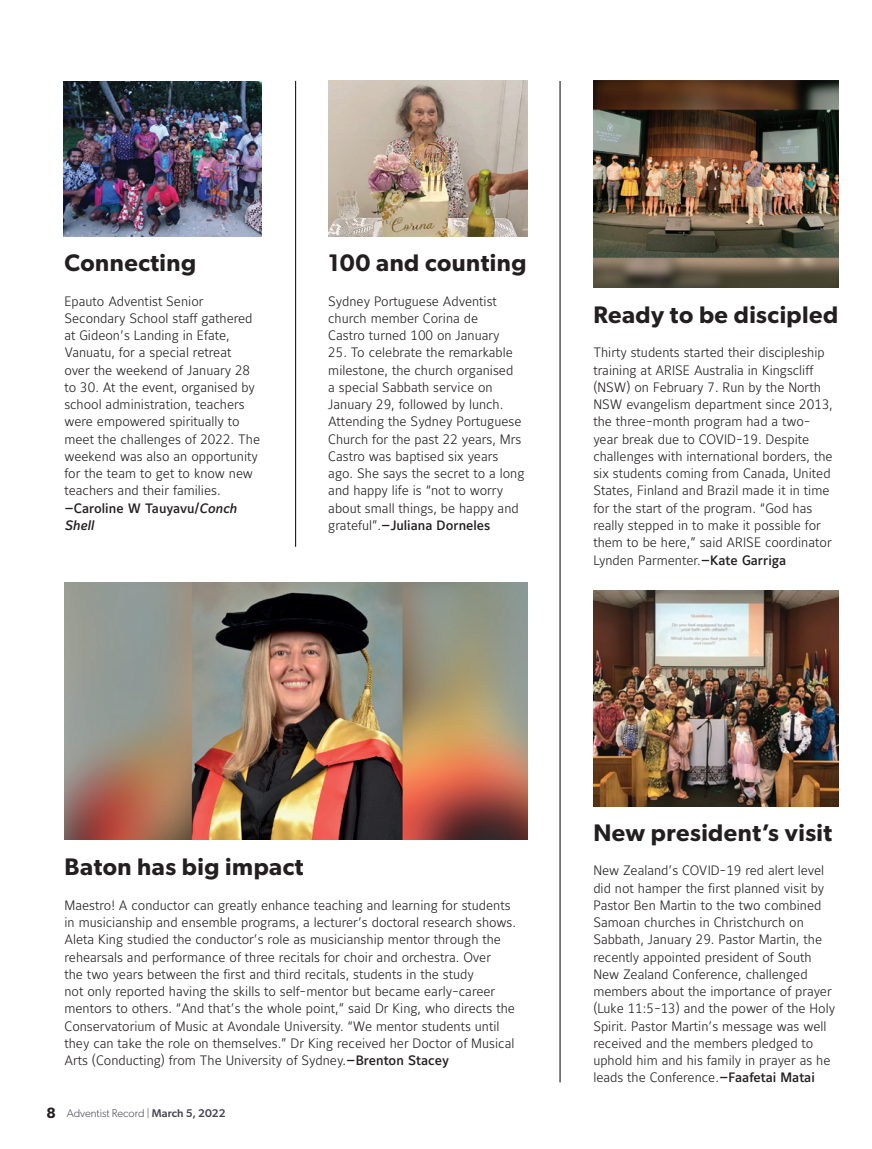
<style>
.page{position:relative;width:872px;height:1149px;background:#fff}
.page>*{position:absolute;margin:0;border:0;box-sizing:border-box;transform-origin:0 0}
.t1{font:600 24px "Gibson";letter-spacing:.02em;color:#231f20}
.t2{font:13.5px/17.2px "Maurea Light Tf";color:#231f20}
.t3{font:13.5px "Maurea Medium Tf";color:#231f20}
.t4{font:13.5px "Maurea Medium Italic Lf";color:#231f20}
.t5{font:300 11.25px "Gibson";color:#444250}
.s1{font-family:"Maurea Medium Italic Lf"}
.s2{font-family:"Maurea Light Tf"}
.s3{font-family:"Maurea Medium Tf"}
.s4{font-weight:600;font-size:15px;color:#231f20}
.s5{font-weight:500}
</style>
<div class="page">
<hr style="left:560px;top:81px;width:1px;height:1000px;background:#000">
<img style="left:64px;top:82px;width:197px;height:154px">
<img style="left:328px;top:81px;width:200px;height:155px">
<img style="left:64px;top:582px;width:464px;height:257px">
<img style="left:593px;top:590px;width:245px;height:216px">
<img style="left:593px;top:81px;width:245px;height:206px">
<hr style="left:295px;top:81px;width:1px;height:465px;background:#000">
<h1 class="t1" style="left:64px;top:248px;width:133px">Connecting</h1>
<p class="t2" style="left:64px;top:293px;width:197px">Epauto Adventist Senior<br>Secondary School staff gathered at Gideon’s Landing in Efate,<br>Vanuatu, for a special retreat<br>over the weekend of January 28 to 30. At the event, organised by school administration, teachers were empowered spiritually to meet the challenges of 2022. The weekend was also an opportunity for the team to get to know new teachers and their families.</p>
<p class="t3" style="left:64px;top:500px;width:174px">—Caroline W Tauyavu/<span class="s1">Conch</span></p>
<p class="t4" style="left:64px;top:517px;width:31px">Shell</p>
<h1 class="t1" style="left:328px;top:248px;width:200px">100 and counting</h1>
<p class="t2" style="left:328px;top:293px;width:173px">Sydney Portuguese Adventist church member Corina de<br>Castro turned 100 on January</p>
<p class="t2" style="left:328px;top:344px;width:198px">25. To celebrate the remarkable milestone, the church organised<br>a special Sabbath service on<br>January 29, followed by lunch.<br>Attending the Sydney Portuguese<br>Church for the past 22 years, Mrs<br>Castro was baptised six years ago. She says the secret to a long and happy life is “not to worry about small things, be happy and</p>
<p class="t3" style="left:328px;top:517px;width:164px"><span class="s2">grateful”.</span>—Juliana Dorneles</p>
<h1 class="t1" style="left:593px;top:300px;width:246px">Ready to be discipled</h1>
<p class="t2" style="left:593px;top:344px;width:241px">Thirty students started their discipleship training at ARISE Australia in Kingscliff (NSW) on February 7. Run by the North NSW evangelism department since 2013, the three-month program had a two&shy;year break due to COVID-19. Despite challenges with international borders, the six students coming from Canada, United States, Finland and Brazil made it in time for the start of the program. “God has really stepped in to make it possible for them to be here,” said ARISE coordinator Lynden Parmenter.<span class="s3">—Kate Garriga</span></p>
<h1 class="t1" style="left:64px;top:852px;width:240px">Baton has big impact</h1>
<p class="t2" style="left:64px;top:896px;width:453px">Maestro! A conductor can greatly enhance teaching and learning for students in musicianship and ensemble programs, a lecturer’s doctoral research shows.<br>Aleta King studied the conductor’s role as musicianship mentor through the rehearsals and performance of three recitals for choir and orchestra. Over<br>the two years between the first and third recitals, students in the study<br>not only reported having the skills to self-mentor but became early-career mentors to others. “And that’s the whole point,” said Dr King, who directs the Conservatorium of Music at Avondale University. “We mentor students until they can take the role on themselves.” Dr King received her Doctor of Musical Arts (Conducting) from The University of Sydney.<span class="s3">—Brenton Stacey</span></p>
<p class="t5" style="left:46px;top:1105px;width:180px"><span class="s4">8</span> Adventist Record | <span class="s5">March 5, 2022</span></p>
<h1 class="t1" style="left:593px;top:817px;width:240px">New president’s visit</h1>
<p class="t2" style="left:593px;top:862px;width:243px">New Zealand’s COVID-19 red alert level did not hamper the first planned visit by Pastor Ben Martin to the two combined Samoan churches in Christchurch on Sabbath, January 29. Pastor Martin, the recently appointed president of South New Zealand Conference, challenged members about the importance of prayer (Luke 11:5-13) and the power of the Holy Spirit. Pastor Martin’s message was well received and the members pledged to uphold him and his family in prayer as he leads the Conference.<span class="s3">—Faafetai Matai</span></p>
</div>
